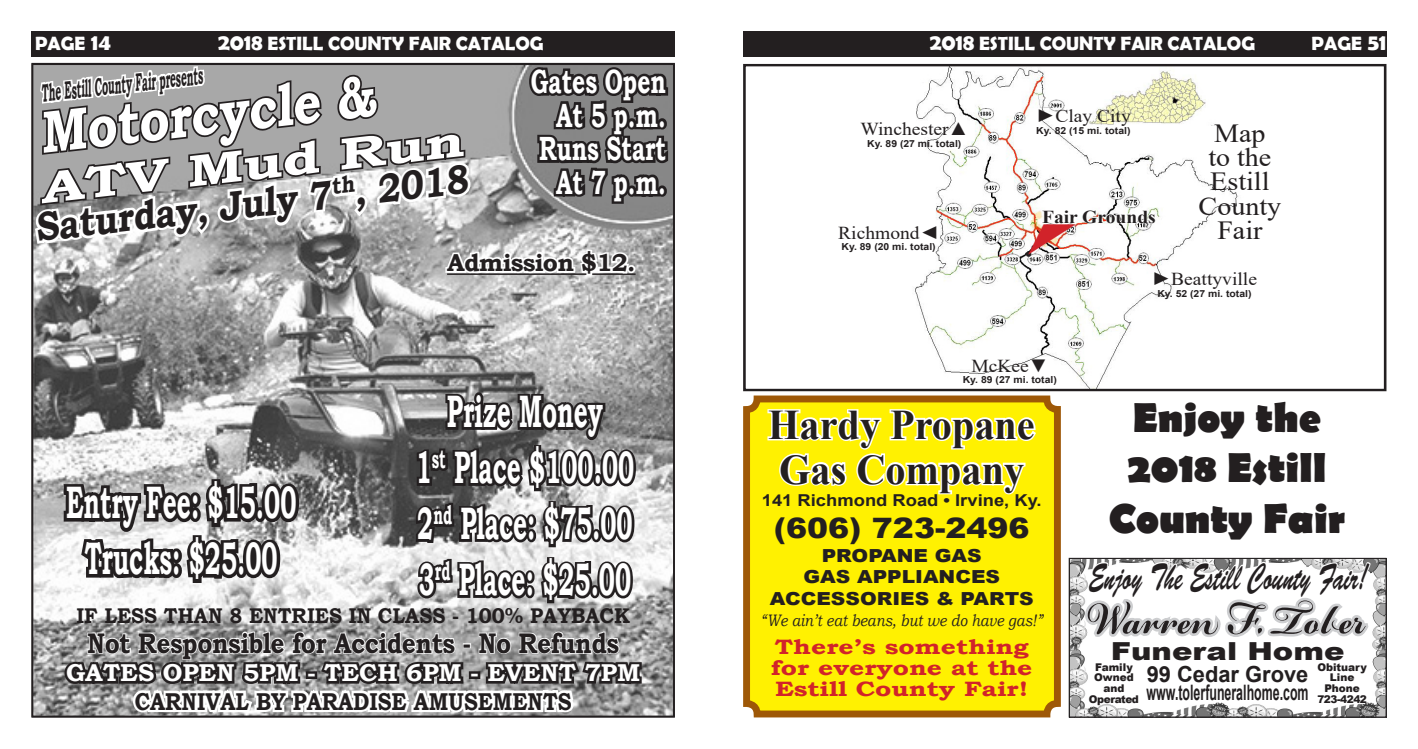
<style>
.page{position:relative;width:1418px;height:749px;background:#fff}
.page>*{position:absolute;margin:0;border:0;box-sizing:border-box;transform-origin:0 0}
.t1{font:italic 700 70.7px "Bickham Script Pro";color:#231f20;scale:.74 1}
.t2{font:700 59.41px "Bookman Old Style";color:#fff;scale:.83 1}
.t3{font:700 45.41px "Bookman Old Style";color:#fff;scale:.54 1}
.t4{font:700 44.54px "Bookman Old Style";color:#fff;scale:1.35 1}
.t5{font:italic 43.05px "Times New Roman";color:#d1232a;scale:1.07 1}
.t6{font:700 42.18px/44.8px "Times New Roman";color:#231f20;scale:.96 1}
.t7{font:700 42px/50.4px "Berlin Sans FB";color:#231f20;text-align:center}
.t8{font:700 40.43px "Bookman Old Style";color:#231f20;scale:.87 1}
.t9{font:37.19px "Brush Script Std";color:#231f20;scale:.6 1}
.t10{font:700 33.6px "Bookman Old Style";color:#fff;scale:.67 1}
.t11{font:700 28.35px "Bookman Old Style";letter-spacing:-.02em;color:#231f20;scale:.86 1}
.t12{font:900 28.09px "Arial";color:#231f20;scale:1.12 1}
.t13{font:26.07px/24.2px "Times New Roman";color:#231f20;text-align:center;scale:1.07 1}
.t14{font:700 24.94px "Bookman Old Style";color:#231f20;scale:.4 1}
.t15{font:900 24.76px "Arial";color:#231f20;scale:1.23 1}
.t16{font:700 24.5px "Bookman Old Style";letter-spacing:-.03em;color:#231f20}
.t17{font:700 24.32px "Bookman Old Style";color:#fff}
.t18{font:700 24.32px "Bookman Old Style";color:#231f20;scale:.86 1}
.t19{font:700 22.14px "Arial";color:#231f20}
.t20{font:700 21.26px "Bookman Old Style";color:#231f20;scale:.93 1}
.t21{font:700 21.26px "Arial";color:#231f20;scale:.58 1}
.t22{font:700 20.74px/21.1px "Bookman Old Style";color:#d1232a;scale:1.26 1}
.t23{font:20.65px "Times New Roman";color:#231f20;scale:1.07 1}
.t24{font:700 19.25px "Berlin Sans FB Demi";color:#fff}
.t25{font:18.2px "Times New Roman";color:#231f20;scale:1.07 1}
.t26{font:700 18.2px "Times New Roman";color:#231f20;scale:1.07 1}
.t27{font:900 17.94px "Arial";color:#231f20;scale:1.12 1}
.t28{font:italic 16.62px "Bookman Old Style";color:#231f20;scale:.84 1}
.t29{font:700 16.36px "Arial";color:#231f20;scale:1.12 1}
.t30{font:900 10.59px "Arial";color:#231f20}
.t31{font:900 10.59px "Arial";letter-spacing:-.04em;color:#231f20}
.t32{font:700 9.71px "Arial";color:#231f20;scale:1.07 1}
.s1{font-size:22.75px}
.s2{font-size:60.02px}
</style>
<div class="page">
<div style="left:32px;top:32px;width:643px;height:25px;background:#231f20"></div>
<div style="left:743px;top:32px;width:643px;height:25px;background:#231f20"></div>
<img style="left:35px;top:66px;width:637px;height:648px">
<svg style="left:59px;top:475px;width:244px;height:111px"></svg>
<svg style="left:412px;top:339px;width:227px;height:266px;background:#777576"></svg>
<svg style="left:61px;top:630px;width:583px;height:88px"></svg>
<svg style="left:32px;top:62px;width:639px;height:215px;background:#999899"></svg>
<img style="left:1070px;top:559px;width:314px;height:156px">
<svg style="left:1080px;top:557px;width:292px;height:161px"></svg>
<div style="left:746px;top:399px;width:311px;height:314px;background:#fff101;border-radius:10px"></div>
<svg style="left:767px;top:409px;width:269px;height:86px"></svg>
<div style="left:743px;top:395px;width:318px;height:322px;border:7px solid #9e5807;border-radius:10px"></div>
<img style="left:915px;top:68px;width:323px;height:319px">
<div style="left:743px;top:64px;width:643px;height:327px;border:3px solid #231f20"></div>
<svg style="left:1041px;top:208px;width:115px;height:16px"></svg>
<div style="left:1197px;top:155px;width:48px;height:15px;background:#fff"></div>
<div style="left:1185px;top:126px;width:54px;height:30px;background:#fff"></div>
<p class="t24" style="left:35px;top:32px;width:78px">PAGE <span class="s1">14</span></p>
<p class="t24" style="left:218px;top:32px;width:327px"><span class="s1">2018</span> ESTILL COUNTY FAIR CATALOG</p>
<p class="t24" style="left:929px;top:32px;width:327px"><span class="s1">2018</span> ESTILL COUNTY FAIR CATALOG</p>
<p class="t24" style="left:1311px;top:32px;width:76px">PAGE <span class="s1">51</span></p>
<p class="t14" style="left:39px;top:75px;width:407px;rotate:-6deg">The Estill County Fair presents</p>
<p class="t2" style="left:35px;top:89px;width:407px;rotate:-6deg">Motorcycle &amp;</p>
<p class="t4" style="left:37px;top:154px;width:317px;rotate:-6deg">ATV Mud Run</p>
<p class="t8" style="left:32px;top:197px;width:502px;rotate:-6deg">Saturday, July 7<sup>th</sup>, 2018</p>
<p class="t10" style="left:531px;top:57px;width:203px">Gates Open</p>
<p class="t10" style="left:556px;top:91px;width:165px">At 5 p.m.</p>
<p class="t10" style="left:539px;top:124px;width:191px">Runs Start</p>
<p class="t10" style="left:556px;top:158px;width:165px">At 7 p.m.</p>
<p class="t16" style="left:447px;top:245px;width:190px">Admission $12.</p>
<p class="t3" style="left:447px;top:379px;width:291px">Prize Money</p>
<p class="t3" style="left:416px;top:435px;width:406px">1<sup>st</sup> Place $100.00</p>
<p class="t3" style="left:417px;top:490px;width:400px">2<sup>nd</sup> Place: $75.00</p>
<p class="t3" style="left:419px;top:546px;width:395px">3<sup>rd</sup> Place: $25.00</p>
<p class="t20" style="left:76px;top:599px;width:596px">IF LESS THAN 8 ENTRIES IN CLASS - 100% PAYBACK</p>
<p class="t11" style="left:87px;top:622px;width:620px">Not Responsible for Accidents - No Refunds</p>
<p class="t17" style="left:66px;top:655px;width:575px">GATES OPEN 5PM - TECH 6PM - EVENT 7PM</p>
<p class="t18" style="left:135px;top:683px;width:509px">CARNIVAL BY PARADISE AMUSEMENTS</p>
<p class="t3" style="left:66px;top:469px;width:428px">Entry Fee: $15.00</p>
<p class="t3" style="left:85px;top:525px;width:358px">Trucks: $25.00</p>
<p class="t25" style="left:1036px;top:103px;width:90px">►Clay City</p>
<p class="t25" style="left:860px;top:116px;width:102px">Winchester▲</p>
<p class="t32" style="left:1036px;top:123px;width:90px">Ky. 82 (15 mi. total)</p>
<p class="t32" style="left:867px;top:137px;width:90px">Ky. 89 (27 mi. total)</p>
<p class="t25" style="left:838px;top:220px;width:96px">Richmond◄</p>
<p class="t32" style="left:841px;top:240px;width:90px">Ky. 89 (20 mi. total)</p>
<p class="t26" style="left:1042px;top:203px;width:108px">Fair Grounds</p>
<p class="t5" style="left:1006px;top:209px;width:100px">▼</p>
<p class="t23" style="left:1024px;top:240px;width:9px">•</p>
<p class="t13" style="left:1198px;top:120px;width:79px">Map<br>to the<br>Estill<br>County<br>Fair</p>
<p class="t25" style="left:971px;top:352px;width:73px">McKee▼</p>
<p class="t32" style="left:962px;top:372px;width:90px">Ky. 89 (27 mi. total)</p>
<p class="t6" style="left:768px;top:401px;width:279px">Hardy Propane<br>Gas Company</p>
<p class="t29" style="left:762px;top:489px;width:251px">141 Richmond Road • Irvine, Ky.</p>
<p class="t12" style="left:774px;top:507px;width:230px">(606) 723-2496</p>
<p class="t27" style="left:821px;top:542px;width:144px">PROPANE GAS</p>
<p class="t27" style="left:803px;top:563px;width:177px">GAS APPLIANCES</p>
<p class="t27" style="left:770px;top:585px;width:237px">ACCESSORIES &amp; PARTS</p>
<p class="t28" style="left:760px;top:608px;width:338px">“We ain’t eat beans, but we do have gas!”</p>
<p class="t22" style="left:775px;top:635px;width:203px">There’s something</p>
<p class="t22" style="left:771px;top:657px;width:209px">for everyone at the<br>Estill County Fair!</p>
<p class="t25" style="left:1151px;top:266px;width:100px">►Beattyville</p>
<p class="t32" style="left:1157px;top:286px;width:90px">Ky. 52 (27 mi. total)</p>
<p class="t7" style="left:1133px;top:394px;width:190px">Enjoy the</p>
<p class="t7" style="left:1108px;top:444px;width:238px">2018 Estill<br>County Fair</p>
<p class="t9" style="left:1088px;top:555px;width:465px">Enjoy The Estill County Fair!</p>
<p class="t1" style="left:1089px;top:567px;width:423px">WarrenF.<span class="s2">T</span>o<span class="s2">l</span>er</p>
<p class="t15" style="left:1110px;top:632px;width:191px">Funeral Home</p>
<p class="t19" style="left:1146px;top:658px;width:163px">99 Cedar Grove</p>
<p class="t21" style="left:1146px;top:677px;width:281px">www.tolerfuneralhome.com</p>
<p class="t30" style="left:1317px;top:659px;width:51px">Obituary</p>
<p class="t30" style="left:1329px;top:669px;width:26px">Line</p>
<p class="t30" style="left:1324px;top:680px;width:37px">Phone</p>
<p class="t30" style="left:1317px;top:690px;width:51px">723-4242</p>
<p class="t30" style="left:1095px;top:659px;width:39px">Family</p>
<p class="t30" style="left:1094px;top:669px;width:41px">Owned</p>
<p class="t30" style="left:1103px;top:680px;width:23px">and</p>
<p class="t31" style="left:1088px;top:690px;width:52px">Operated</p>
</div>
